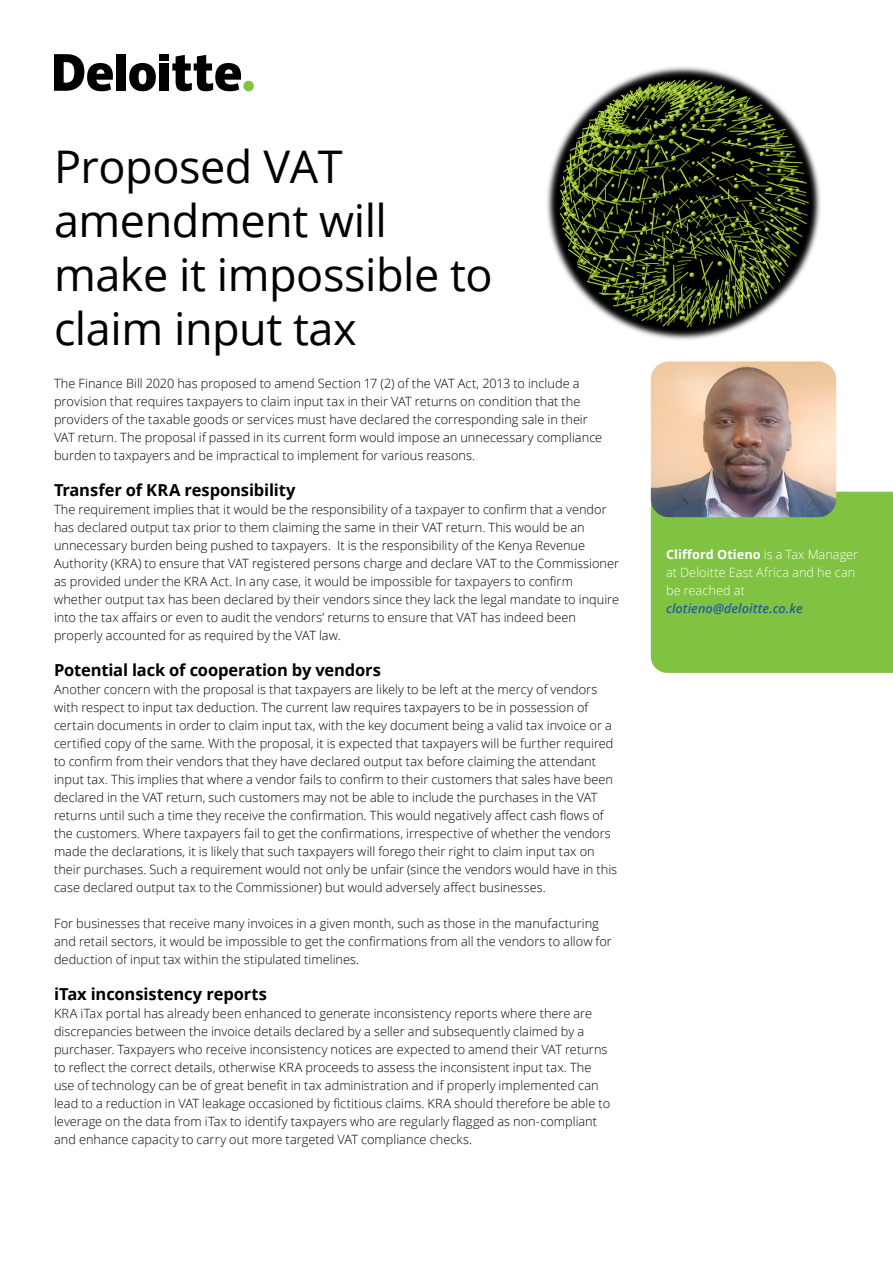
<style>
.page{position:relative;width:893px;height:1263px;background:#fff}
.page>*{position:absolute;margin:0;border:0;box-sizing:border-box;transform-origin:0 0}
.t1{font:45px/54px "Open Sans";letter-spacing:-.01em;color:#000}
.t2{font:700 16.5px "Open Sans";letter-spacing:-.01em;color:#000}
.t3{font:300 12.75px/18px "Open Sans";letter-spacing:.005em;color:#000}
.t4{font:300 12.75px/18px "Open Sans";letter-spacing:.005em;color:#fff}
.t5{font:italic 600 12.75px "Open Sans";letter-spacing:.005em;color:#245b9d}
.s1{font-weight:700}
</style>
<div class="page">
<div style="left:651px;top:492px;width:242px;height:181px;background:#80c342"></div>
<img style="left:546px;top:66px;width:291px;height:312px">
<div style="left:243px;top:81px;width:11px;height:10px;background:#80c342;border-radius:50%"></div>
<div style="left:116px;top:54px;width:10px;height:37px;background:#000"></div>
<svg style="left:129px;top:63px;width:27px;height:28px"></svg>
<div style="left:159px;top:63px;width:10px;height:28px;background:#000"></div>
<div style="left:159px;top:54px;width:10px;height:6px;background:#000"></div>
<svg style="left:172px;top:55px;width:69px;height:36px"></svg>
<svg style="left:54px;top:54px;width:59px;height:37px"></svg>
<img style="left:651px;top:361px;width:185px;height:156px">
<h1 class="t1" style="left:54px;top:139px;width:440px">Proposed VAT amendment will make it impossible to claim input tax</h1>
<p class="t3" style="left:54px;top:374px;width:550px">The Finance Bill 2020 has proposed to amend Section 17 (2) of the VAT Act, 2013 to include a provision that requires taxpayers to claim input tax in their VAT returns on condition that the providers of the taxable goods or services must have declared the corresponding sale in their VAT return. The proposal if passed in its current form would impose an unnecessary compliance burden to taxpayers and be impractical to implement for various reasons.</p>
<p class="t2" style="left:54px;top:478px;width:243px">Transfer of KRA responsibility</p>
<p class="t3" style="left:54px;top:500px;width:567px">The requirement implies that it would be the responsibility of a taxpayer to confirm that a vendor has declared output tax prior to them claiming the same in their VAT return. This would be an unnecessary burden being pushed to taxpayers. It is the responsibility of the Kenya Revenue Authority (KRA) to ensure that VAT registered persons charge and declare VAT to the Commissioner as provided under the KRA Act. In any case, it would be impossible for taxpayers to confirm whether output tax has been declared by their vendors since they lack the legal mandate to inquire into the tax affairs or even to audit the vendors’ returns to ensure that VAT has indeed been properly accounted for as required by the VAT law.</p>
<p class="t2" style="left:54px;top:658px;width:328px">Potential lack of cooperation by vendors</p>
<p class="t3" style="left:54px;top:680px;width:565px">Another concern with the proposal is that taxpayers are likely to be left at the mercy of vendors with respect to input tax deduction. The current law requires taxpayers to be in possession of certain documents in order to claim input tax, with the key document being a valid tax invoice or a certified copy of the same. With the proposal, it is expected that taxpayers will be further required to confirm from their vendors that they have declared output tax before claiming the attendant input tax. This implies that where a vendor fails to confirm to their customers that sales have been declared in the VAT return, such customers may not be able to include the purchases in the VAT returns until such a time they receive the confirmation. This would negatively affect cash flows of the customers. Where taxpayers fail to get the confirmations, irrespective of whether the vendors made the declarations, it is likely that such taxpayers will forego their right to claim input tax on their purchases. Such a requirement would not only be unfair (since the vendors would have in this case declared output tax to the Commissioner) but would adversely affect businesses.</p>
<p class="t3" style="left:54px;top:914px;width:559px">For businesses that receive many invoices in a given month, such as those in the manufacturing and retail sectors, it would be impossible to get the confirmations from all the vendors to allow for deduction of input tax within the stipulated timelines.</p>
<p class="t2" style="left:54px;top:982px;width:214px">iTax inconsistency reports</p>
<p class="t3" style="left:54px;top:1004px;width:558px">KRA iTax portal has already been enhanced to generate inconsistency reports where there are discrepancies between the invoice details declared by a seller and subsequently claimed by a purchaser. Taxpayers who receive inconsistency notices are expected to amend their VAT returns to reflect the correct details, otherwise KRA proceeds to assess the inconsistent input tax. The use of technology can be of great benefit in tax administration and if properly implemented can lead to a reduction in VAT leakage occasioned by fictitious claims. KRA should therefore be able to leverage on the data from iTax to identify taxpayers who are regularly flagged as non-compliant and enhance capacity to carry out more targeted VAT compliance checks.</p>
<p class="t4" style="left:666px;top:545px;width:194px"><span class="s1">Clifford Otieno</span> is a Tax Manager at Deloitte East Africa and he can be reached at</p>
<p class="t5" style="left:666px;top:599px;width:138px">clotieno@deloitte.co.ke</p>
</div>
